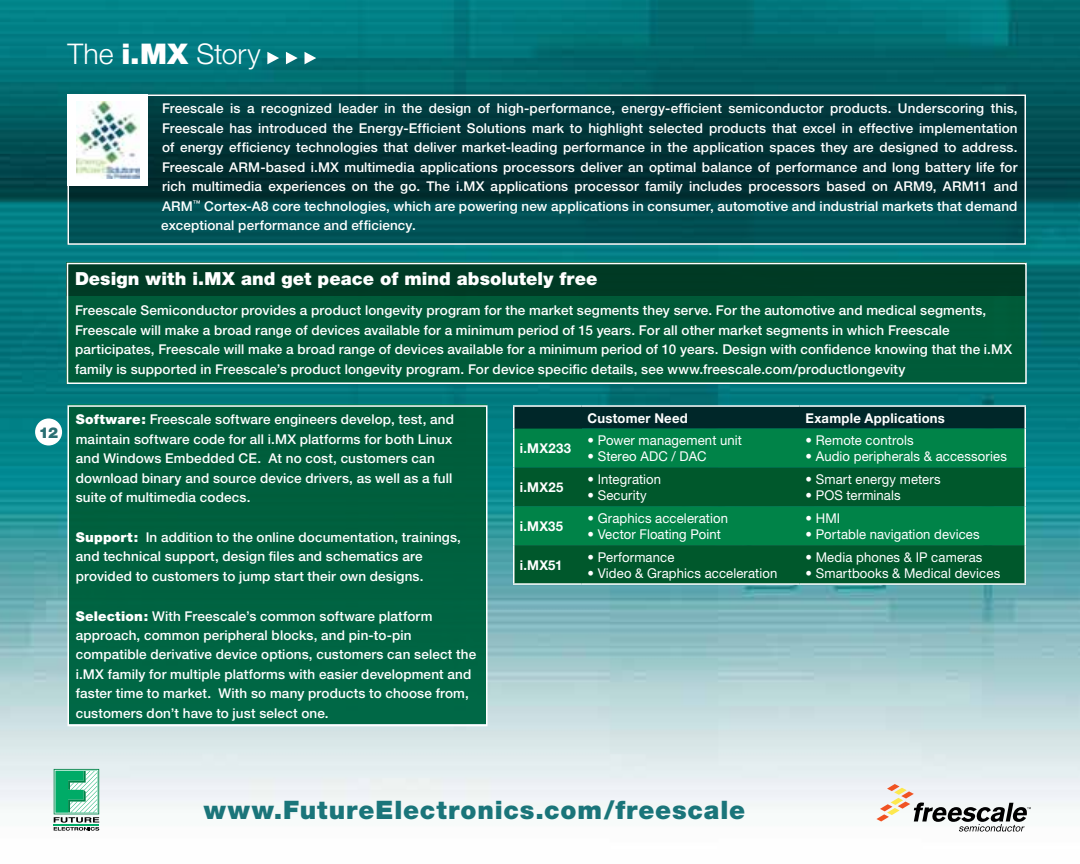
<style>
.page{position:relative;width:1080px;height:864px;background:#fff}
.page>*{position:absolute;margin:0;border:0;box-sizing:border-box;transform-origin:0 0}
.t1{font:300 28.5px "Helvetica Neue";color:#fff}
.t2{font:900 25.5px "Helvetica Neue";letter-spacing:.035em;color:#1a757a}
.t3{font:900 18px "Helvetica Neue";letter-spacing:.005em;color:#fff}
.t4{font:900 15px "Helvetica Neue";color:#2b6f73}
.t5{font:500 13.5px/19.5px "Helvetica Neue";letter-spacing:.01em;color:#fff}
.t6{font:13.5px "Helvetica Neue";letter-spacing:.01em;color:#fff}
.t7{font:700 13.5px "Helvetica Neue";letter-spacing:.02em;color:#fff}
.s1{font-weight:900}
</style>
<div class="page">
<img style="left:0;top:0;width:1080px;height:831px">
<div style="left:67px;top:263px;width:959px;height:121px;background:#005c3a"></div>
<div style="left:67px;top:264px;width:959px;height:32px;background:#003a25"></div>
<div style="left:68px;top:404px;width:419px;height:320px;background:#006140"></div>
<svg style="left:71px;top:97px;width:952px;height:145px;background:#003b3f"></svg>
<div style="left:35px;top:418px;width:27px;height:28px;background:#fff;border-radius:50%"></div>
<svg style="left:876px;top:784px;width:155px;height:48px"></svg>
<svg style="left:54px;top:769px;width:45px;height:62px"></svg>
<svg style="left:267px;top:52px;width:12px;height:12px"></svg>
<svg style="left:286px;top:52px;width:12px;height:12px"></svg>
<svg style="left:305px;top:52px;width:11px;height:12px"></svg>
<div style="left:514px;top:406px;width:68px;height:23px;background:#002729"></div>
<div style="left:582px;top:407px;width:442px;height:22px;background:#002729"></div>
<div style="left:514px;top:429px;width:510px;height:38px;background:#008348"></div>
<svg style="left:514px;top:467px;width:510px;height:116px;background:#006636"></svg>
<hr style="left:513px;top:405px;width:69px;height:2px;background:#fff">
<svg style="left:513px;top:407px;width:1px;height:22px"></svg>
<hr style="left:582px;top:405px;width:218px;height:2px;background:#fff">
<hr style="left:513px;top:429px;width:1px;height:38px;background:#fff">
<hr style="left:513px;top:467px;width:1px;height:39px;background:#fff">
<hr style="left:513px;top:506px;width:1px;height:39px;background:#fff">
<hr style="left:513px;top:545px;width:1px;height:38px;background:#fff">
<hr style="left:513px;top:583px;width:69px;height:2px;background:#fff">
<hr style="left:582px;top:583px;width:218px;height:2px;background:#fff">
<hr style="left:800px;top:583px;width:226px;height:2px;background:#fff">
<hr style="left:800px;top:405px;width:226px;height:2px;background:#fff">
<hr style="left:1024px;top:407px;width:2px;height:22px;background:#fff">
<hr style="left:1024px;top:429px;width:2px;height:38px;background:#fff">
<hr style="left:1024px;top:467px;width:2px;height:39px;background:#fff">
<hr style="left:1024px;top:506px;width:2px;height:39px;background:#fff">
<hr style="left:1024px;top:545px;width:2px;height:38px;background:#fff">
<div style="left:68px;top:94px;width:80px;height:92px;background:#fff"></div>
<img style="left:77px;top:102px;width:62px;height:77px">
<div style="left:68px;top:405px;width:420px;height:321px;border:2px solid #fff"></div>
<div style="left:67px;top:263px;width:960px;height:121px;border:2px solid #fff"></div>
<div style="left:68px;top:94px;width:958px;height:151px;border:2px solid #fff"></div>
<h1 class="t1" style="left:68px;top:37px;width:195px">The <span class="s1">i.MX</span> Story</h1>
<p class="t5" style="left:161px;top:99px;width:858px;text-align:justify">Freescale is a recognized leader in the design of high-performance, energy-efficient semiconductor products. Underscoring this, Freescale has introduced the Energy-Efficient Solutions mark to highlight selected products that excel in effective implementation of energy efficiency technologies that deliver market-leading performance in the application spaces they are designed to address.<br>Freescale ARM-based i.MX multimedia applications processors deliver an optimal balance of performance and long battery life for rich multimedia experiences on the go. The i.MX applications processor family includes processors based on ARM9, ARM11 and ARM<sup>™</sup> Cortex-A8 core technologies, which are powering new applications in consumer, automotive and industrial markets that demand exceptional performance and efficiency.</p>
<p class="t4" style="left:39px;top:423px;width:21px">12</p>
<h3 class="t3" style="left:75px;top:268px;width:524px">Design with i.MX and get peace of mind absolutely free</h3>
<p class="t5" style="left:75px;top:300px;width:939px">Freescale Semiconductor provides a product longevity program for the market segments they serve. For the automotive and medical segments, Freescale will make a broad range of devices available for a minimum period of 15 years. For all other market segments in which Freescale participates, Freescale will make a broad range of devices available for a minimum period of 10 years. Design with confidence knowing that the i.MX family is supported in Freescale’s product longevity program. For device specific details, see www.freescale.com/productlongevity</p>
<p class="t5" style="left:76px;top:409px;width:380px"><span class="s1">Software:</span> Freescale software engineers develop, test, and maintain software code for all i.MX platforms for both Linux and Windows Embedded CE. At no cost, customers can download binary and source device drivers, as well as a full suite of multimedia codecs.</p>
<p class="t5" style="left:76px;top:527px;width:387px"><span class="s1">Support:</span> In addition to the online documentation, trainings, and technical support, design files and schematics are provided to customers to jump start their own designs.</p>
<p class="t5" style="left:76px;top:606px;width:402px"><span class="s1">Selection:</span> With Freescale’s common software platform approach, common peripheral blocks, and pin-to-pin compatible derivative device options, customers can select the i.MX family for multiple platforms with easier development and faster time to market. With so many products to choose from, customers don’t have to just select one.</p>
<p class="t7" style="left:520px;top:440px;width:53px">i.MX233</p>
<p class="t7" style="left:520px;top:479px;width:45px">i.MX25</p>
<p class="t7" style="left:520px;top:518px;width:45px">i.MX35</p>
<p class="t7" style="left:520px;top:557px;width:44px">i.MX51</p>
<p class="t7" style="left:588px;top:409px;width:102px">Customer Need</p>
<p class="t7" style="left:806px;top:409px;width:141px">Example Applications</p>
<p class="t6" style="left:588px;top:432px;width:156px">• Power management unit</p>
<p class="t6" style="left:588px;top:449px;width:120px">• Stereo ADC / DAC</p>
<p class="t6" style="left:806px;top:432px;width:110px">• Remote controls</p>
<p class="t6" style="left:806px;top:449px;width:203px">• Audio peripherals &amp; accessories</p>
<p class="t6" style="left:588px;top:471px;width:75px">• Integration</p>
<p class="t6" style="left:588px;top:487px;width:61px">• Security</p>
<p class="t6" style="left:806px;top:471px;width:137px">• Smart energy meters</p>
<p class="t6" style="left:806px;top:487px;width:97px">• POS terminals</p>
<p class="t6" style="left:588px;top:510px;width:142px">• Graphics acceleration</p>
<p class="t6" style="left:588px;top:526px;width:135px">• Vector Floating Point</p>
<p class="t6" style="left:806px;top:510px;width:36px">• HMI</p>
<p class="t6" style="left:806px;top:526px;width:176px">• Portable navigation devices</p>
<p class="t6" style="left:588px;top:549px;width:88px">• Performance</p>
<p class="t6" style="left:588px;top:565px;width:191px">• Video &amp; Graphics acceleration</p>
<p class="t6" style="left:806px;top:549px;width:178px">• Media phones &amp; IP cameras</p>
<p class="t6" style="left:806px;top:565px;width:196px">• Smartbooks &amp; Medical devices</p>
<h2 class="t2" style="left:204px;top:795px;width:543px">www.FutureElectronics.com/freescale</h2>
</div>
